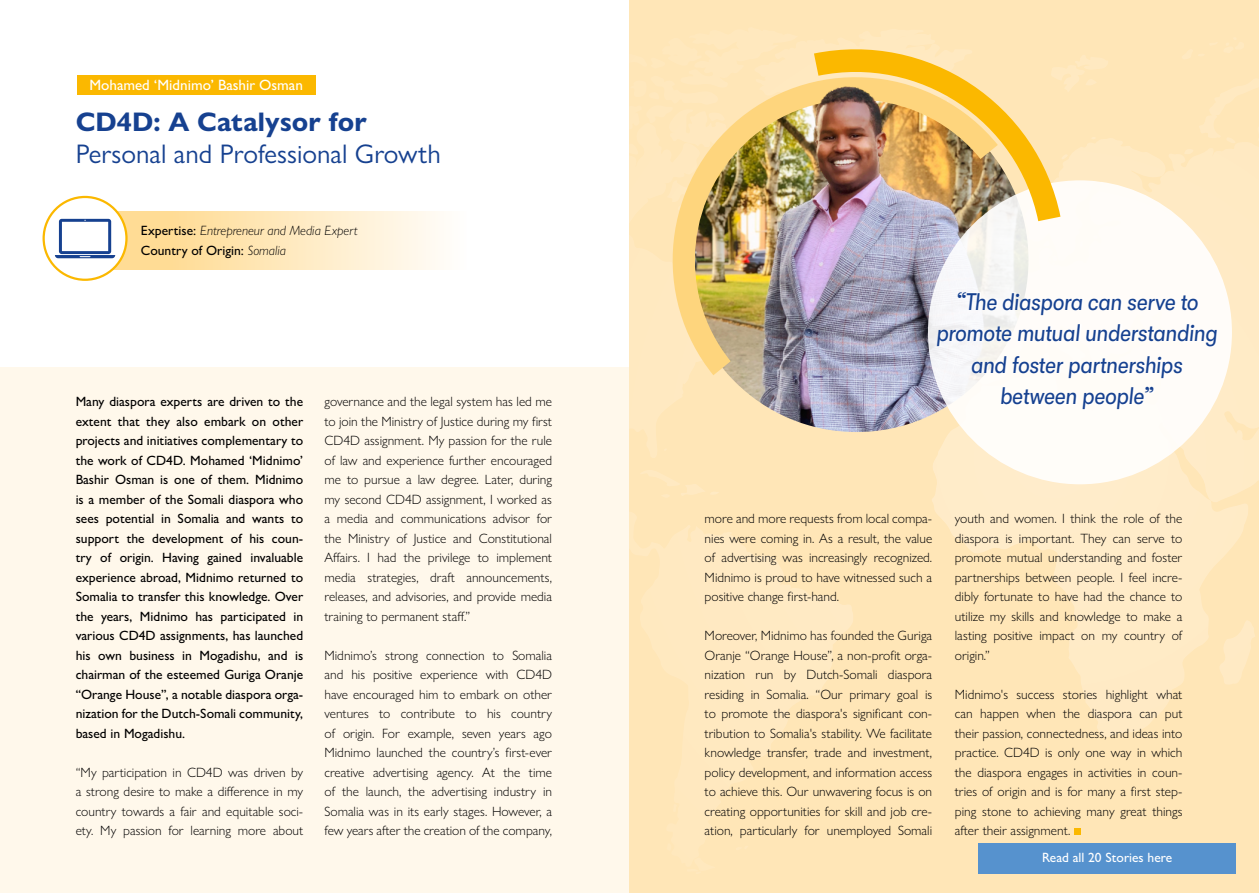
<style>
.page{position:relative;width:1259px;height:893px;background:#fff}
.page>*{position:absolute;margin:0;border:0;box-sizing:border-box;transform-origin:0 0}
.t1{font:27px "Gill Sans Nova";color:#164190}
.t2{font:700 27px "Gill Sans Nova";color:#164190}
.t3{font:italic condensed 24px/31.5px "GT Walsheim";color:#164190;text-align:center}
.t4{font:500 15px "Gill Sans Nova";color:#fff}
.t5{font:300 13.5px/19.5px "Gill Sans Nova";color:#000;text-align:justify}
.t6{font:500 13.5px/19.5px "Gill Sans Nova";color:#000;text-align:justify}
.t7{font:italic 300 13.5px/19.5px "Gill Sans Nova";color:#000}
.t8{font:500 13.5px "Gill Sans Nova";color:#fff}
.s1{font-weight:500;font-style:normal}
</style>
<div class="page">
<div style="left:0;top:367px;width:629px;height:526px;background:#fff8eb"></div>
<svg style="left:112px;top:211px;width:328px;height:59px;background:#fee8bc"></svg>
<div style="left:629px;top:0;width:630px;height:893px;background:#ffe6b7"></div>
<svg style="left:932px;top:138px;width:327px;height:599px;fill:#ffeac4"></svg>
<svg style="left:673px;top:375px;width:180px;height:354px"></svg>
<svg style="left:1218px;top:619px;width:37px;height:68px"></svg>
<svg style="left:670px;top:469px;width:49px;height:30px"></svg>
<svg style="left:1184px;top:109px;width:75px;height:46px"></svg>
<svg style="left:1061px;top:153px;width:7px;height:7px"></svg>
<svg style="left:1091px;top:137px;width:5px;height:4px"></svg>
<svg style="left:1060px;top:74px;width:36px;height:17px"></svg>
<div style="left:978px;top:843px;width:258px;height:31px;background:#5692ce"></div>
<div style="left:77px;top:75px;width:239px;height:19px;background:#fbb800"></div>
<div style="left:1074px;top:828px;width:7px;height:7px;background:#fbb800"></div>
<div style="left:44px;top:197px;width:82px;height:83px;background:#fff;border-radius:50%"></div>
<div style="left:43px;top:196px;width:85px;height:85px;border:2px solid #fbb800;border-radius:50%"></div>
<svg style="left:55px;top:219px;width:60px;height:39px"></svg>
<img style="left:684px;top:88px;width:344px;height:344px;border-radius:172px">
<svg style="left:672px;top:197px;width:12px;height:178px"></svg>
<img style="left:684px;top:82px;width:292px;height:293px">
<div style="left:928px;top:180px;width:304px;height:304px;background:#fff;border-radius:50%"></div>
<div style="left:938px;top:292px;width:280px;height:118px;background:#fff"></div>
<img style="left:814px;top:49px;width:246px;height:172px">
<p class="t4" style="left:89px;top:76px;width:215px">Mohamed ‘Midnimo’ Bashir Osman</p>
<h1 class="t2" style="left:76px;top:105px;width:293px">CD4D: A Catalysor for</h1>
<h1 class="t1" style="left:76px;top:137px;width:366px">Personal and Professional Growth</h1>
<p class="t7" style="left:141px;top:221px;width:218px"><span class="s1">Expertise:</span> Entrepreneur and Media Expert<br><span class="s1">Country of Origin:</span> Somalia</p>
<p class="t6" style="left:76px;top:392px;width:229px">Many diaspora experts are driven to the extent that they also embark on other projects and initiatives complementary to the work of CD4D. Mohamed ‘Midnimo’ Bashir Osman is one of them. Midnimo is a member of the Somali diaspora who sees potential in Somalia and wants to support the development of his coun&shy;try of origin. Having gained invaluable experience abroad, Midnimo returned to Somalia to transfer this knowledge. Over the years, Midnimo has participated in various CD4D assignments, has launched his own business in Mogadishu, and is chairman of the esteemed Guriga Oranje “Orange House”, a notable diaspora orga&shy;nization for the Dutch-Somali community, based in Mogadishu.</p>
<p class="t5" style="left:76px;top:762px;width:229px">“My participation in CD4D was driven by a strong desire to make a difference in my country towards a fair and equitable soci&shy;ety. My passion for learning more about</p>
<p class="t5" style="left:324px;top:392px;width:229px">governance and the legal system has led me to join the Ministry of Justice during my first CD4D assignment. My passion for the rule of law and experience further encouraged me to pursue a law degree. Later, during my second CD4D assignment, I worked as a media and communications advisor for the Ministry of Justice and Constitutional Affairs. I had the privilege to implement media strategies, draft announcements, releases, and advisories, and provide media training to permanent staff.”</p>
<p class="t5" style="left:324px;top:645px;width:229px">Midnimo’s strong connection to Somalia and his positive experience with CD4D have encouraged him to embark on other ventures to contribute to his country of origin. For example, seven years ago Midnimo launched the country’s first-ever creative advertising agency. At the time of the launch, the advertising industry in Somalia was in its early stages. However, a few years after the creation of the company,</p>
<h2 class="t3" style="left:936px;top:286px;width:282px">“The diaspora can serve to promote mutual understanding and foster partnerships between people”</h2>
<p class="t5" style="left:704px;top:509px;width:229px">more and more requests from local compa&shy;nies were coming in. As a result, the value of advertising was increasingly recognized.<br>Midnimo is proud to have witnessed such a positive change first-hand.</p>
<p class="t5" style="left:704px;top:626px;width:229px">Moreover, Midnimo has founded the Guriga Oranje “Orange House”, a non-profit orga&shy;nization run by Dutch-Somali diaspora residing in Somalia. “Our primary goal is to promote the diaspora's significant con&shy;tribution to Somalia's stability. We facilitate knowledge transfer, trade and investment, policy development, and information access to achieve this. Our unwavering focus is on creating opportunities for skill and job cre&shy;ation, particularly for unemployed Somali</p>
<p class="t5" style="left:955px;top:509px;width:229px">youth and women. I think the role of the diaspora is important. They can serve to promote mutual understanding and foster partnerships between people. I feel incre&shy;dibly fortunate to have had the chance to utilize my skills and knowledge to make a lasting positive impact on my country of origin.”</p>
<p class="t5" style="left:955px;top:684px;width:229px">Midnimo's success stories highlight what can happen when the diaspora can put their passion, connectedness, and ideas into practice. CD4D is only one way in which the diaspora engages in activities in coun&shy;tries of origin and is for many a first step&shy;ping stone to achieving many great things after their assignment.</p>
<p class="t8" style="left:1042px;top:849px;width:132px">Read all 20 Stories here</p>
</div>
